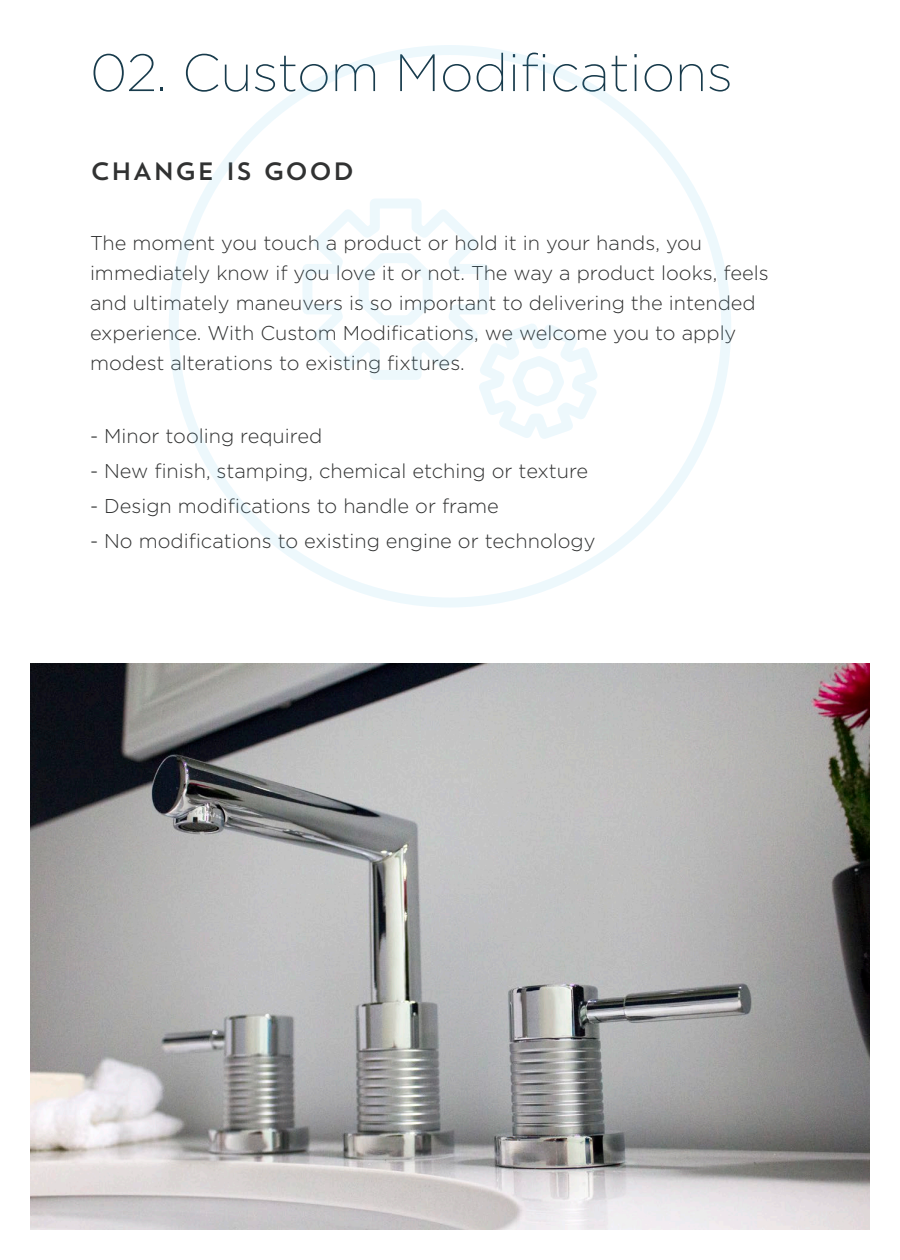
<style>
.page{position:relative;width:900px;height:1260px;background:#fff}
.page>*{position:absolute;margin:0;border:0;box-sizing:border-box;transform-origin:0 0}
.t1{font:200 52.5px "Gotham";color:#183b4c}
.Sub_Head{font:25px "Trend Sans One";color:#313232}
.List{font:300 20px/30px "Gotham";color:#313232}
</style>
<div class="page">
<img style="left:30px;top:663px;width:840px;height:567px">
<svg style="left:303px;top:199px;width:294px;height:240px"></svg>
<p class="t1" style="left:90px;top:40px;width:644px">02. Custom Modifications</p>
<p class="Sub_Head" style="left:90px;top:155px;width:266px">CHANGE IS GOOD</p>
<p class="List" style="left:90px;top:227px;width:680px">The moment you touch a product or hold it in your hands, you immediately know if you love it or not. The way a product looks, feels and ultimately maneuvers is so important to delivering the intended experience. With Custom Modifications, we welcome you to apply modest alterations to existing fixtures.</p>
<p class="List" style="left:90px;top:420px;width:234px">- Minor tooling required</p>
<p class="List" style="left:90px;top:455px;width:500px">- New finish, stamping, chemical etching or texture</p>
<p class="List" style="left:90px;top:490px;width:410px">- Design modifications to handle or frame</p>
<p class="List" style="left:90px;top:525px;width:507px">- No modifications to existing engine or technology</p>
</div>
